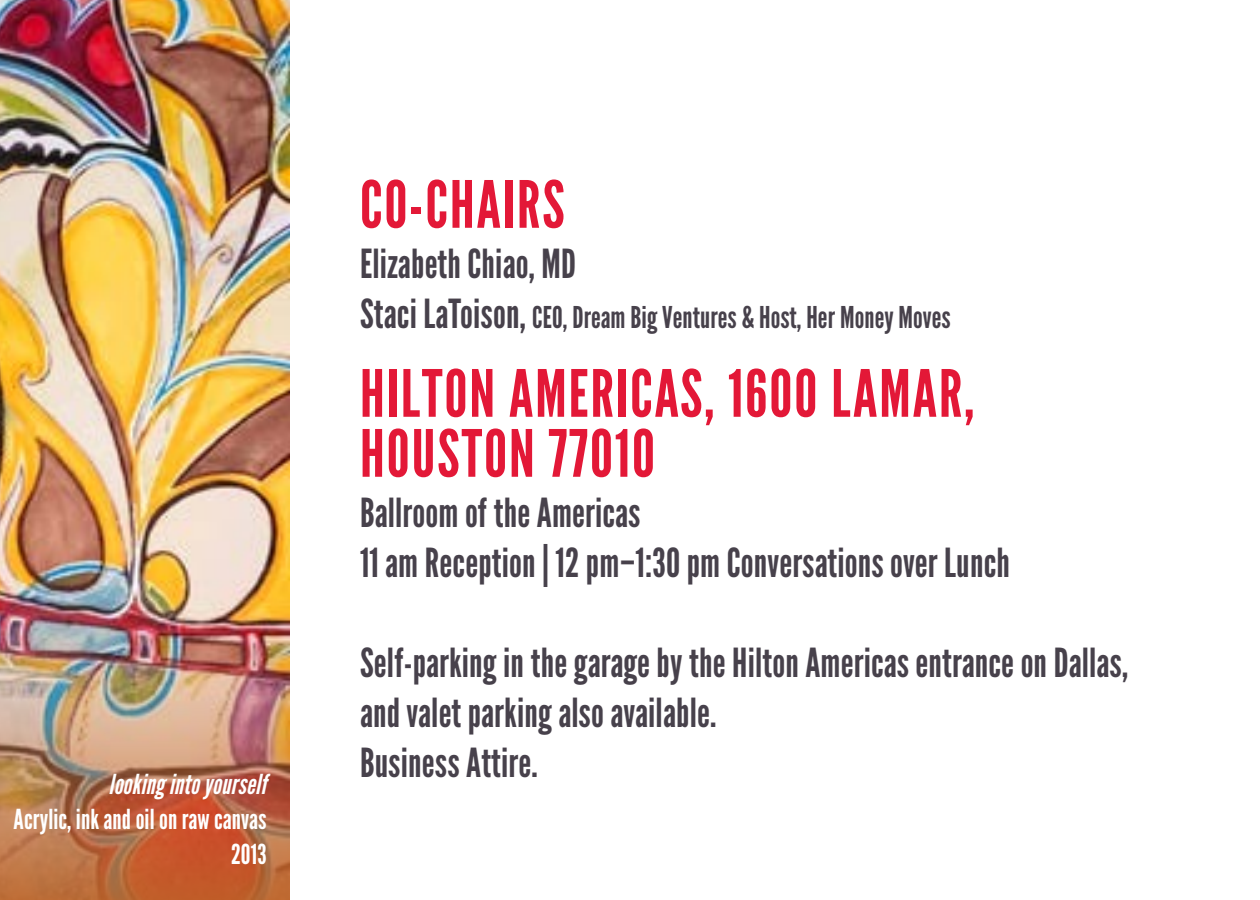
<style>
.page{position:relative;width:1260px;height:900px;background:#fff}
.page>*{position:absolute;margin:0;border:0;box-sizing:border-box;transform-origin:0 0}
.t1{font:65px/60px "League Gothic";letter-spacing:.03em;color:#e31837}
.t2{font:40px/50px "League Gothic";letter-spacing:.005em;color:#47414b}
.t3{font:30px "League Gothic";letter-spacing:.005em;color:#47414b}
.t4{font:27.5px/35px "League Gothic";letter-spacing:.005em;color:#fff;text-align:right}
.t5{font:italic 27.5px "League Gothic";letter-spacing:.005em;color:#fff}
.s1{font-size:40px}
</style>
<div class="page">
<img style="left:0;top:0;width:290px;height:608px">
<img style="left:0;top:608px;width:290px;height:292px">
<p class="t5" style="left:109px;top:768px;width:159px">looking into yourself</p>
<p class="t4" style="left:14px;top:802px;width:254px">Acrylic, ink and oil on raw canvas<br>2013</p>
<h1 class="t1" style="left:360px;top:175px;width:206px">CO-CHAIRS</h1>
<p class="t2" style="left:360px;top:239px;width:217px">Elizabeth Chiao, MD</p>
<p class="t3" style="left:360px;top:299px;width:592px"><span class="s1">Staci LaToison,</span> CEO, Dream Big Ventures &amp; Host, Her Money Moves</p>
<h1 class="t1" style="left:360px;top:364px;width:616px">HILTON AMERICAS, 1600 LAMAR,<br>HOUSTON 77010</h1>
<p class="t2" style="left:360px;top:488px;width:651px">Ballroom of the Americas<br>11 am Reception | 12 pm–1:30 pm Conversations over Lunch</p>
<p class="t2" style="left:360px;top:638px;width:770px">Self-parking in the garage by the Hilton Americas entrance on Dallas, and valet parking also available.<br>Business Attire.</p>
</div>
